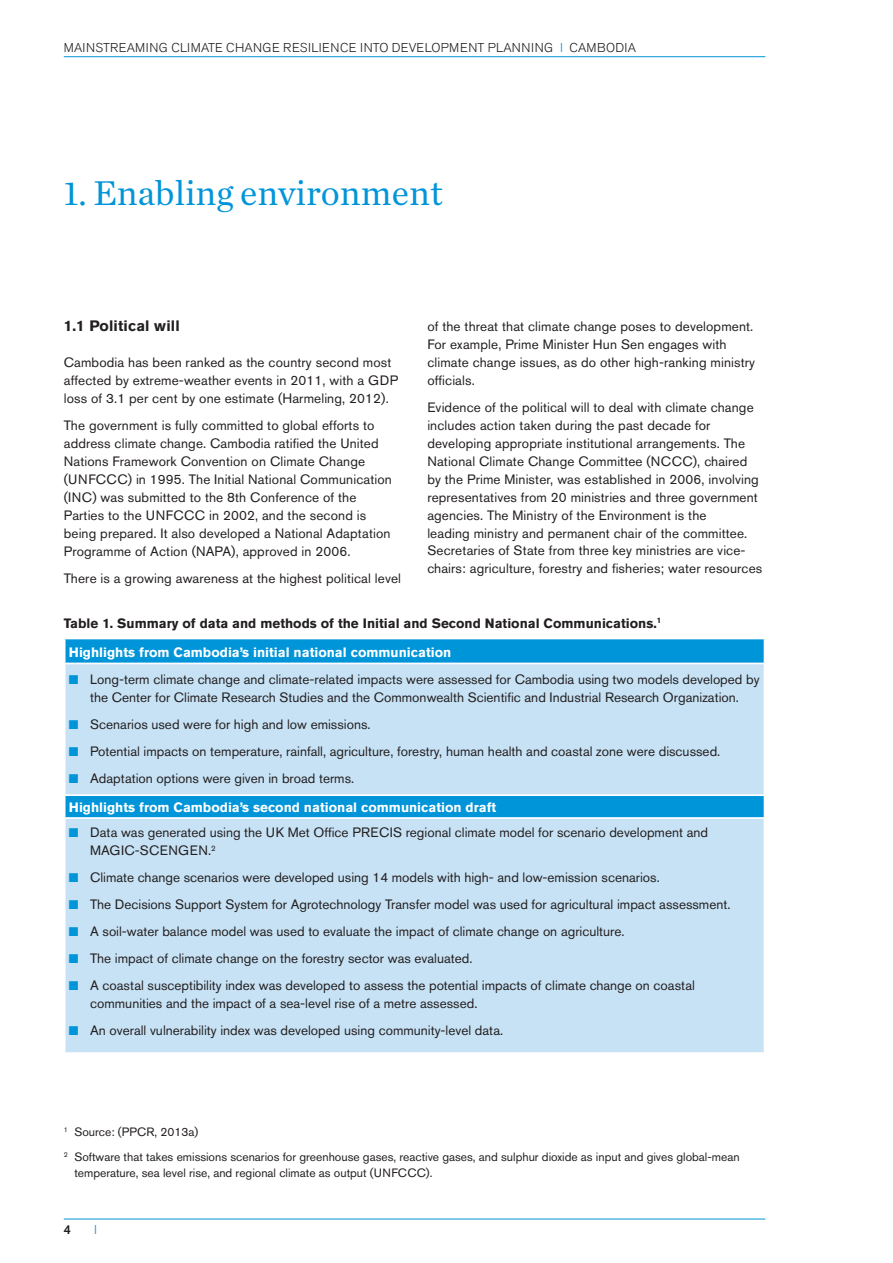
<style>
.page{position:relative;width:893px;height:1263px;background:#fff}
.page>*{position:absolute;margin:0;border:0;box-sizing:border-box;transform-origin:0 0}
.t1{font:36px "Chronicle Text G1";color:#0095d9}
.t2{font:700 15px "Akzidenz Grotesk BE";letter-spacing:.01em;color:#231f20}
.t3{font:13.5px/18px "Akzidenz Grotesk BE";letter-spacing:.01em;color:#231f20}
.t4{font:700 13.5px/28.5px "Akzidenz Grotesk BE";color:#fff}
.t5{font:700 13.5px "Akzidenz Grotesk BE";color:#231f20}
.t6{font:300 12.75px "Akzidenz Grotesk BE";letter-spacing:.05em;color:#231f20}
.t7{font:500 12.75px "Akzidenz Grotesk BE";color:#231f20}
.t8{font:300 12.75px "Akzidenz Grotesk BE";color:#0095d9}
.t9{font:12px/25px "Akzidenz Grotesk BE";color:#231f20}
.s1{color:#0095d9}
.s2{font-weight:400;color:#231f20}
</style>
<div class="page">
<hr style="left:64px;top:56px;width:701px;height:1px;background:#0095d9">
<hr style="left:64px;top:1218px;width:701px;height:1px;background:#0095d9">
<svg style="left:66px;top:639px;width:698px;height:24px;background:#0898da"></svg>
<div style="left:66px;top:664px;width:698px;height:388px;background:#c7e2f5"></div>
<hr style="left:64px;top:794px;width:701px;height:2px;background:#fff">
<hr style="left:64px;top:817px;width:701px;height:2px;background:#fff">
<p class="t6" style="left:64px;top:41px;width:65px">MAIN STREAM</p>
<p class="t6" style="left:146px;top:41px;width:186px">ING CLIMATE CHANGE RESILIENCE</p>
<p class="t6" style="left:360px;top:41px;width:91px">INTO DEVELOPMEN</p>
<p class="t6" style="left:478px;top:41px;width:36px">T PLANN</p>
<p class="t6" style="left:531px;top:41px;width:48px">ING <span class="s1">I</span> CAM</p>
<p class="t6" style="left:597px;top:41px;width:38px">BODIA</p>
<h1 class="t1" style="left:64px;top:165px;width:381px">1. Enabling environment</h1>
<p class="t2" style="left:64px;top:317px;width:117px">1.1 Political will</p>
<p class="t3" style="left:64px;top:353px;width:336px">Cambodia has been ranked as the country second most affected by extreme-weather events in 2011, with a GDP loss of 3.1 per cent by one estimate (Harmeling, 2012).</p>
<p class="t3" style="left:64px;top:416px;width:330px">The government is fully committed to global efforts to address climate change. Cambodia ratified the United Nations Framework Convention on Climate Change (UNFCCC) in 1995. The Initial National Communication (INC) was submitted to the 8th Conference of the Parties to the UNFCCC in 2002, and the second is being prepared. It also developed a National Adaptation Programme of Action (NAPA), approved in 2006.</p>
<p class="t3" style="left:64px;top:569px;width:339px">There is a growing awareness at the highest political level</p>
<p class="t3" style="left:427px;top:317px;width:329px">of the threat that climate change poses to development.<br>For example, Prime Minister Hun Sen engages with climate change issues, as do other high-ranking ministry officials.</p>
<p class="t3" style="left:427px;top:398px;width:337px">Evidence of the political will to deal with climate change includes action taken during the past decade for developing appropriate institutional arrangements. The National Climate Change Committee (NCCC), chaired by the Prime Minister, was established in 2006, involving representatives from 20 ministries and three government agencies. The Ministry of the Environment is the<br>leading ministry and permanent chair of the committee.<br>Secretaries of State from three key ministries are vice&shy;chairs: agriculture, forestry and fisheries; water resources</p>
<p class="t5" style="left:64px;top:615px;width:599px">Table 1. Summary of data and methods of the Initial and Second National Communications.<sup>1</sup></p>
<p class="t4" style="left:69px;top:638px;width:384px">Highlights from Cambodia’s initial national communication</p>
<p class="t3" style="left:69px;top:670px;width:692px;text-align:center"><span class="s1">■</span> Long-term climate change and climate-related impacts were assessed for Cambodia using two models developed by the Center for Climate Research Studies and the Commonwealth Scientific and Industrial Research Organization.</p>
<p class="t3" style="left:69px;top:715px;width:303px"><span class="s1">■</span> Scenarios used were for high and low emissions.</p>
<p class="t3" style="left:69px;top:742px;width:653px"><span class="s1">■</span> Potential impacts on temperature, rainfall, agriculture, forestry, human health and coastal zone were discussed.</p>
<p class="t4" style="left:69px;top:764px;width:429px"><span class="s1">■</span> <span class="s2">Adaptation options were given in broad terms.<br></span>Highlights from Cambodia’s second national communication draft</p>
<p class="t3" style="left:90px;top:823px;width:619px;text-indent:-21px"><span class="s1">■</span> Data was generated using the UK Met Office PRECIS regional climate model for scenario development and<br>MAGIC-SCENGEN.<sup>2</sup></p>
<p class="t3" style="left:69px;top:868px;width:592px"><span class="s1">■</span> Climate change scenarios were developed using 14 models with high- and low-emission scenarios.</p>
<p class="t3" style="left:69px;top:895px;width:663px"><span class="s1">■</span> The Decisions Support System for Agrotechnology Transfer model was used for agricultural impact assessment.</p>
<p class="t3" style="left:69px;top:922px;width:557px"><span class="s1">■</span> A soil-water balance model was used to evaluate the impact of climate change on agriculture.</p>
<p class="t3" style="left:69px;top:949px;width:405px"><span class="s1">■</span> The impact of climate change on the forestry sector was evaluated.</p>
<p class="t3" style="left:90px;top:976px;width:606px;text-indent:-21px"><span class="s1">■</span> A coastal susceptibility index was developed to assess the potential impacts of climate change on coastal communities and the impact of a sea-level rise of a metre assessed.</p>
<p class="t3" style="left:69px;top:1021px;width:436px"><span class="s1">■</span> An overall vulnerability index was developed using community-level data.</p>
<p class="t9" style="left:64px;top:1119px;width:677px"><sup>1</sup> Source: (PPCR, 2013a)<br><sup>2</sup> Software that takes emissions scenarios for greenhouse gases, reactive gases, and sulphur dioxide as input and gives global-mean</p>
<p class="t9" style="left:74px;top:1160px;width:360px">temperature, sea level rise, and regional climate as output (UNFCCC).</p>
<p class="t7" style="left:64px;top:1222px;width:9px">4</p>
<p class="t8" style="left:94px;top:1223px;width:2px">I</p>
</div>
